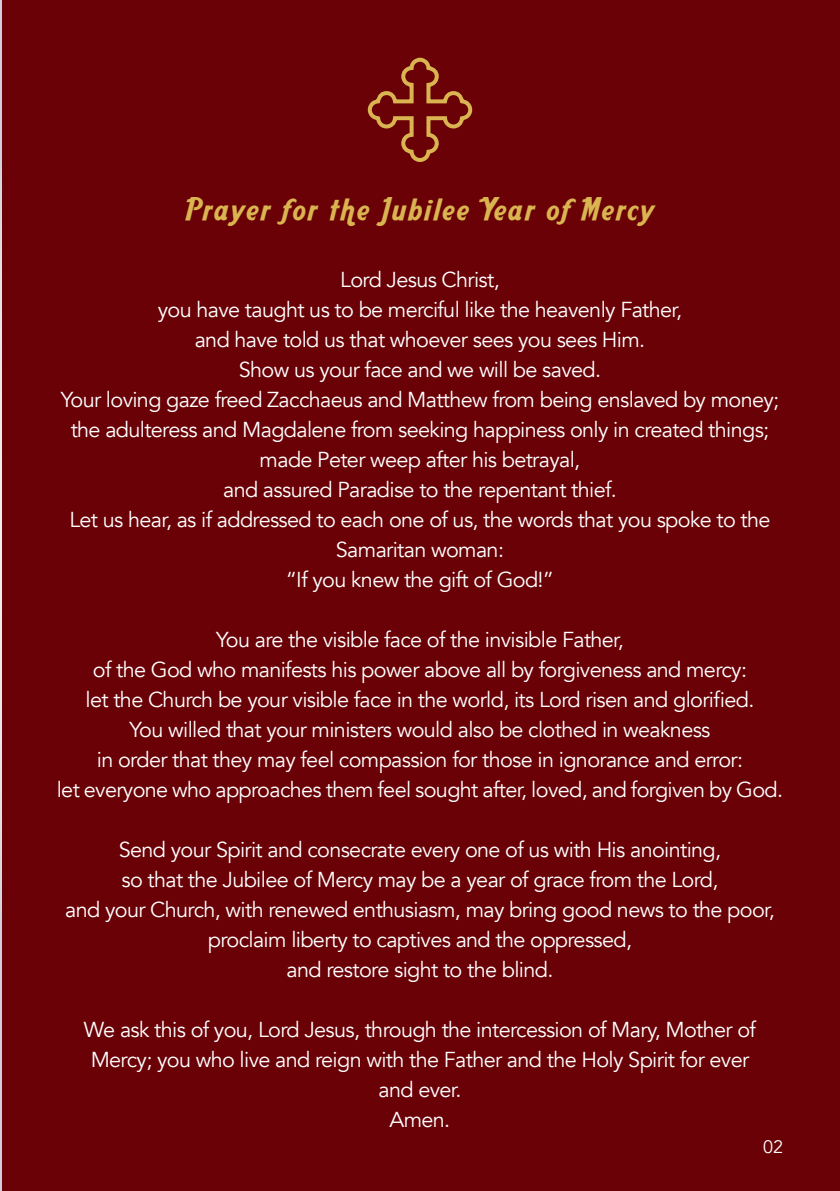
<style>
.page{position:relative;width:840px;height:1191px;background:#fff}
.page>*{position:absolute;margin:0;border:0;box-sizing:border-box;transform-origin:0 0}
.t1{font:30px "Aardvark Cafe";letter-spacing:.08em;color:#d9b451}
.t2{font:21.6px/30px "Avenir";letter-spacing:-.03em;color:#fff;text-align:center}
.t3{font:18px "Avenir";color:#fff}
</style>
<div class="page">
<hr style="left:836px;top:3px;width:3px;height:1185px;background:#6a0106">
<hr style="left:0;top:0;width:836px;height:3px;background:#6a0106">
<hr style="left:0;top:1188px;width:836px;height:3px;background:#6a0106">
<div style="left:0;top:3px;width:836px;height:1185px;background:#6a0106"></div>
<svg style="left:367px;top:57px;width:106px;height:105px"></svg>
<img style="left:0;top:3px;width:1px;height:272px">
<img style="left:0;top:275px;width:1px;height:913px">
<svg style="left:836px;top:0;width:4px;height:3px"></svg>
<svg style="left:836px;top:1188px;width:4px;height:3px"></svg>
<h1 class="t1" style="left:186px;top:190px;width:469px">Prayer for the Jubilee Year of Mercy</h1>
<p class="t2" style="left:61px;top:264px;width:719px">Lord Jesus Christ,<br>you have taught us to be merciful like the heavenly Father,<br>and have told us that whoever sees you sees Him.<br>Show us your face and we will be saved.<br>Your loving gaze freed Zacchaeus and Matthew from being enslaved by money; the adulteress and Magdalene from seeking happiness only in created things; made Peter weep after his betrayal,<br>and assured Paradise to the repentant thief.<br>Let us hear, as if addressed to each one of us, the words that you spoke to the Samaritan woman:<br>“If you knew the gift of God!”</p>
<p class="t2" style="left:57px;top:624px;width:727px">You are the visible face of the invisible Father,<br>of the God who manifests his power above all by forgiveness and mercy:<br>let the Church be your visible face in the world, its Lord risen and glorified.<br>You willed that your ministers would also be clothed in weakness<br>in order that they may feel compassion for those in ignorance and error:<br>let everyone who approaches them feel sought after, loved, and forgiven by God.</p>
<p class="t2" style="left:65px;top:834px;width:710px">Send your Spirit and consecrate every one of us with His anointing,<br>so that the Jubilee of Mercy may be a year of grace from the Lord,<br>and your Church, with renewed enthusiasm, may bring good news to the poor, proclaim liberty to captives and the oppressed,<br>and restore sight to the blind.</p>
<p class="t2" style="left:84px;top:1014px;width:673px">We ask this of you, Lord Jesus, through the intercession of Mary, Mother of Mercy; you who live and reign with the Father and the Holy Spirit for ever and ever.<br>Amen.</p>
<p class="t3" style="left:762px;top:1135px;width:22px">02</p>
</div>
